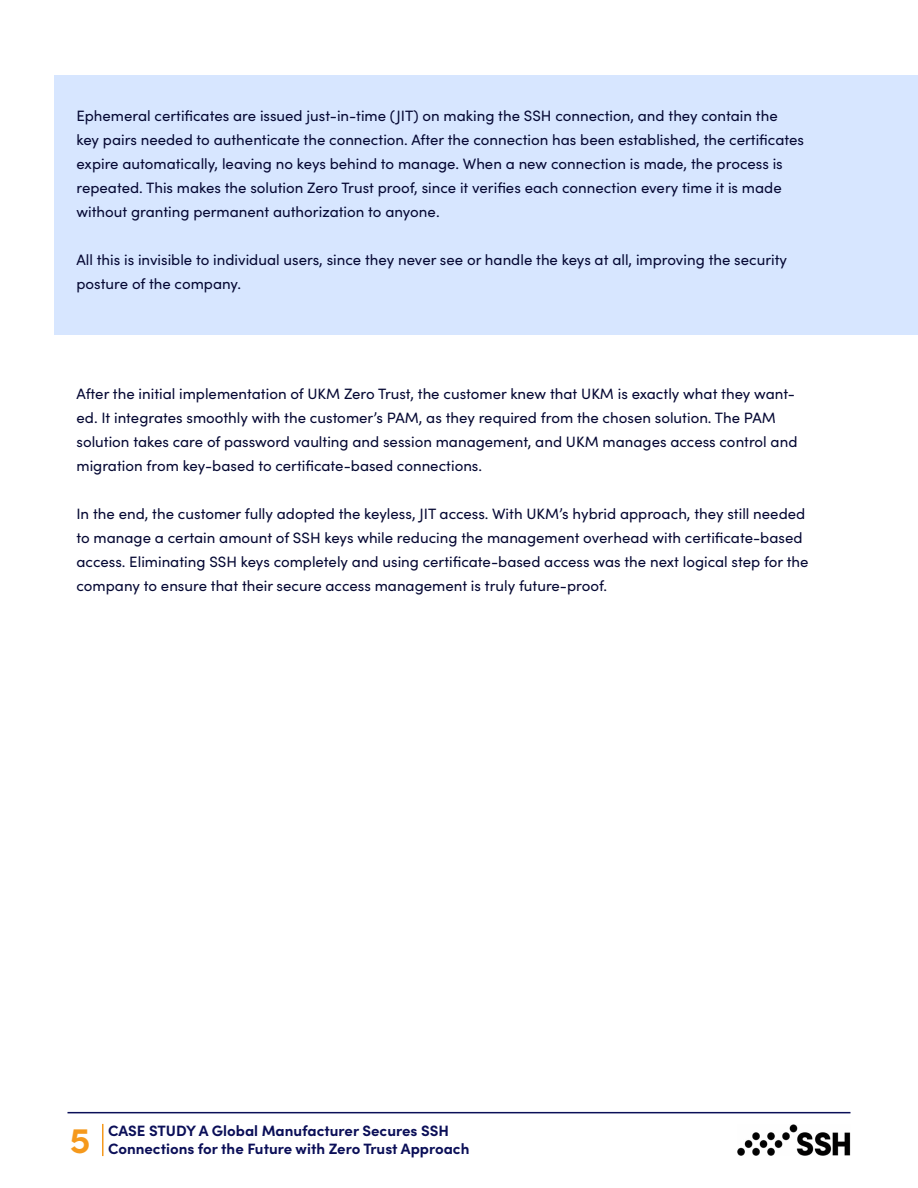
<style>
.page{position:relative;width:918px;height:1188px;background:#fff}
.page>*{position:absolute;margin:0;border:0;box-sizing:border-box;transform-origin:0 0}
.t1{font:700 36px "Sofia Pro";color:#f5991c}
.t2{font:15px/24px "Sofia Pro";color:#060934}
.t3{font:700 15px "Sofia Pro";color:#0b0f58}
</style>
<div class="page">
<hr style="left:68px;top:1112px;width:782px;height:1px;background:#0b0f58">
<hr style="left:102px;top:1124px;width:2px;height:32px;background:#f5991c">
<img style="left:737px;top:1125px;width:113px;height:30px">
<div style="left:54px;top:75px;width:864px;height:259px;background:#d7e6ff"></div>
<p class="t2" style="left:76px;top:103px;width:729px">Ephemeral certificates are issued just-in-time (JIT) on making the SSH connection, and they contain the key pairs needed to authenticate the connection. After the connection has been established, the certificates expire automatically, leaving no keys behind to manage. When a new connection is made, the process is repeated. This makes the solution Zero Trust proof, since it verifies each connection every time it is made without granting permanent authorization to anyone.</p>
<p class="t2" style="left:76px;top:247px;width:712px">All this is invisible to individual users, since they never see or handle the keys at all, improving the security posture of the company.</p>
<p class="t2" style="left:76px;top:381px;width:722px">After the initial implementation of UKM Zero Trust, the customer knew that UKM is exactly what they want&shy;ed. It integrates smoothly with the customer’s PAM, as they required from the chosen solution. The PAM solution takes care of password vaulting and session management, and UKM manages access control and migration from key-based to certificate-based connections.</p>
<p class="t2" style="left:76px;top:501px;width:734px">In the end, the customer fully adopted the keyless, JIT access. With UKM’s hybrid approach, they still needed to manage a certain amount of SSH keys while reducing the management overhead with certificate-based access. Eliminating SSH keys completely and using certificate-based access was the next logical step for the company to ensure that their secure access management is truly future-proof.</p>
<h1 class="t1" style="left:70px;top:1113px;width:22px">5</h1>
<p class="t3" style="left:108px;top:1120px;width:343px">CASE STUDY A Global Manufacturer Secures SSH</p>
<p class="t3" style="left:108px;top:1138px;width:363px">Connections for the Future with Zero Trust Approach</p>
</div>
